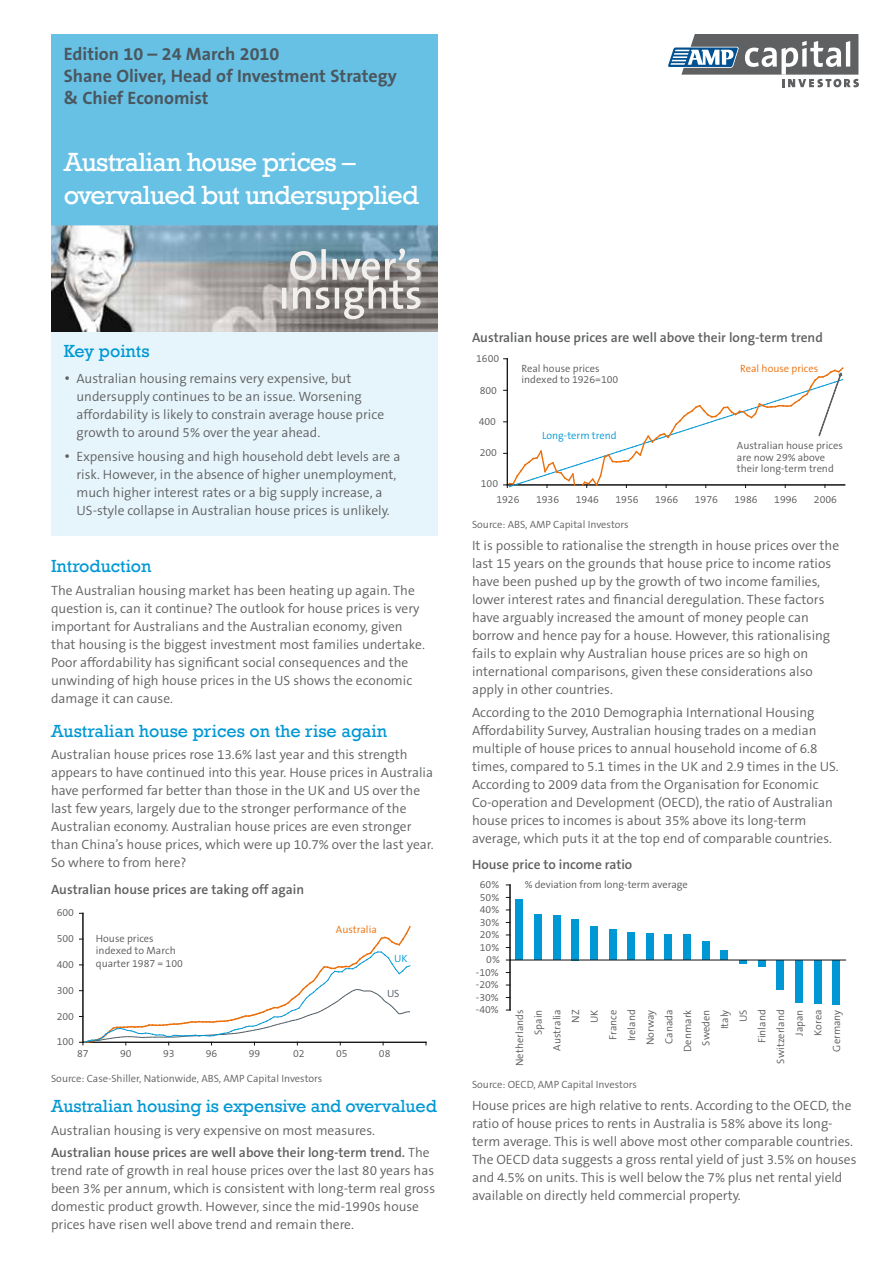
<style>
.page{position:relative;width:893px;height:1263px;background:#fff}
.page>*{position:absolute;margin:0;border:0;box-sizing:border-box;transform-origin:0 0}
.t1{font:33px "Rockwell";color:#fff}
.t2{font:27px/33px "Rockwell";letter-spacing:-.03em;color:#fff}
.t3{font:18px "Rockwell";color:#0098d4}
.t4{font:700 18px/21.8px "The Sans B7";color:#4b575f}
.t5{font:300 13.5px/18px "The Sans B4";color:#5f6062}
.t6{font:600 13.5px "The Sans B6";color:#5f6062}
.t7{font:300 10.5px/18.6px "The Sans B4";color:#58585a}
.t8{font:300 10.5px "The Sans B4";color:#5f6062}
.t9{font:300 10.5px "The Sans B4";color:#eb6e08}
.t10{font:300 10.5px "The Sans B4";color:#0098d4}
.t11{font:300 10.5px "The Sans B4";color:#4b575f}
.s1{font-size:16.5px}
.s2{font-family:"The Sans B4";font-weight:300}
</style>
<div class="page">
<div style="left:51px;top:332px;width:387px;height:204px;background:#e6f5fb"></div>
<svg style="left:668px;top:34px;width:191px;height:53px"></svg>
<img style="left:51px;top:225px;width:387px;height:107px">
<svg style="left:282px;top:248px;width:138px;height:71px"></svg>
<div style="left:51px;top:34px;width:387px;height:191px;background:#66c1e5"></div>
<hr style="left:83px;top:913px;width:1px;height:129px;background:#111211">
<hr style="left:83px;top:1042px;width:343px;height:1px;background:#111211">
<svg style="left:79px;top:925px;width:333px;height:120px"></svg>
<hr style="left:507px;top:359px;width:1px;height:126px;background:#111211">
<svg style="left:504px;top:366px;width:341px;height:122px"></svg>
<div style="left:516px;top:899px;width:7px;height:61px;background:#0098d4"></div>
<div style="left:534px;top:914px;width:8px;height:46px;background:#0098d4"></div>
<div style="left:553px;top:915px;width:7px;height:45px;background:#0098d4"></div>
<div style="left:571px;top:919px;width:8px;height:41px;background:#0098d4"></div>
<div style="left:590px;top:927px;width:8px;height:33px;background:#0098d4"></div>
<div style="left:609px;top:930px;width:7px;height:30px;background:#0098d4"></div>
<div style="left:627px;top:932px;width:8px;height:28px;background:#0098d4"></div>
<div style="left:646px;top:933px;width:7px;height:27px;background:#0098d4"></div>
<div style="left:665px;top:934px;width:7px;height:26px;background:#0098d4"></div>
<div style="left:683px;top:935px;width:8px;height:25px;background:#0098d4"></div>
<div style="left:702px;top:941px;width:7px;height:19px;background:#0098d4"></div>
<div style="left:721px;top:950px;width:7px;height:10px;background:#0098d4"></div>
<svg style="left:739px;top:961px;width:8px;height:3px"></svg>
<div style="left:758px;top:960px;width:7px;height:6px;background:#0098d4"></div>
<div style="left:777px;top:960px;width:7px;height:29px;background:#0098d4"></div>
<div style="left:795px;top:960px;width:8px;height:42px;background:#0098d4"></div>
<div style="left:814px;top:960px;width:7px;height:44px;background:#0098d4"></div>
<div style="left:832px;top:960px;width:8px;height:44px;background:#0098d4"></div>
<hr style="left:510px;top:885px;width:1px;height:125px;background:#111211">
<hr style="left:510px;top:960px;width:336px;height:1px;background:#111211">
<h3 class="t4" style="left:64px;top:44px;width:334px">Edition 10 – 24 March 2010<br>Shane Oliver, Head of Investment Strategy &amp; Chief Economist</h3>
<h3 class="t4" style="left:123px;top:44px;width:26px"># –</h3>
<h2 class="t2" style="left:64px;top:145px;width:357px">Australian house prices – overvalued but undersupplied</h2>
<h1 class="t1" style="left:64px;top:169px;width:224px">Heading 1 or 2</h1>
<h3 class="t3" style="left:64px;top:338px;width:87px">Key points</h3>
<p class="t5" style="left:77px;top:370px;width:309px;text-indent:-13px"><span class="s1">•</span> Australian housing remains very expensive, but undersupply continues to be an issue. Worsening affordability is likely to constrain average house price growth to around 5% over the year ahead.</p>
<p class="t5" style="left:77px;top:448px;width:325px;text-indent:-13px"><span class="s1">•</span> Expensive housing and high household debt levels are a risk. However, in the absence of higher unemployment, much higher interest rates or a big supply increase, a US-style collapse in Australian house prices is unlikely.</p>
<h3 class="t3" style="left:51px;top:553px;width:102px">Introduction</h3>
<p class="t5" style="left:51px;top:582px;width:376px">The Australian housing market has been heating up again. The question is, can it continue? The outlook for house prices is very important for Australians and the Australian economy, given that housing is the biggest investment most families undertake.<br>Poor affordability has significant social consequences and the unwinding of high house prices in the US shows the economic damage it can cause.</p>
<h3 class="t3" style="left:51px;top:718px;width:338px">Australian house prices on the rise again</h3>
<p class="t5" style="left:51px;top:746px;width:384px">Australian house prices rose 13.6% last year and this strength appears to have continued into this year. House prices in Australia have performed far better than those in the UK and US over the last few years, largely due to the stronger performance of the Australian economy. Australian house prices are even stronger than China’s house prices, which were up 10.7% over the last year.<br>So where to from here?</p>
<p class="t6" style="left:51px;top:882px;width:255px">Australian house prices are taking off again</p>
<p class="t7" style="left:57px;top:904px;width:19px">600</p>
<p class="t7" style="left:57px;top:930px;width:19px">500</p>
<p class="t7" style="left:57px;top:955px;width:19px">400</p>
<p class="t7" style="left:57px;top:981px;width:19px">300</p>
<p class="t7" style="left:57px;top:1007px;width:19px">200</p>
<p class="t7" style="left:57px;top:1033px;width:19px">100</p>
<p class="t7" style="left:96px;top:933px;width:81px;line-height:11.7px">House prices indexed to March</p>
<p class="t7" style="left:96px;top:954px;width:89px">quarter 1987 = 100</p>
<p class="t9" style="left:336px;top:924px;width:42px">Australia</p>
<p class="t10" style="left:394px;top:952px;width:15px">UK</p>
<p class="t11" style="left:387px;top:988px;width:14px">US</p>
<p class="t7" style="left:77px;top:1044px;width:13px">87</p>
<p class="t7" style="left:120px;top:1044px;width:13px">90</p>
<p class="t7" style="left:163px;top:1044px;width:13px">93</p>
<p class="t7" style="left:206px;top:1044px;width:13px">96</p>
<p class="t7" style="left:249px;top:1044px;width:13px">99</p>
<p class="t7" style="left:293px;top:1044px;width:13px">02</p>
<p class="t7" style="left:336px;top:1044px;width:13px">05</p>
<p class="t7" style="left:379px;top:1044px;width:13px">08</p>
<p class="t8" style="left:51px;top:1073px;width:273px">Source: Case-Shiller, Nationwide, ABS, AMP Capital Investors</p>
<h3 class="t3" style="left:51px;top:1093px;width:387px">Australian housing is expensive and overvalued</h3>
<p class="t5" style="left:51px;top:1121px;width:326px">Australian housing is very expensive on most measures.</p>
<p class="t6" style="left:51px;top:1145px;width:380px">Australian house prices are well above their long-term trend. <span class="s2">The</span></p>
<p class="t5" style="left:51px;top:1162px;width:386px">trend rate of growth in real house prices over the last 80 years has been 3% per annum, which is consistent with long-term real gross domestic product growth. However, since the mid-1990s house prices have risen well above trend and remain there.</p>
<p class="t6" style="left:472px;top:330px;width:352px">Australian house prices are well above their long-term trend</p>
<p class="t7" style="left:476px;top:349px;width:25px">1600</p>
<p class="t7" style="left:480px;top:381px;width:19px">800</p>
<p class="t7" style="left:479px;top:412px;width:19px">400</p>
<p class="t7" style="left:480px;top:444px;width:19px">200</p>
<p class="t7" style="left:481px;top:475px;width:19px">100</p>
<p class="t7" style="left:521px;top:363px;width:98px;line-height:11.6px">Real house prices indexed to 1926=100</p>
<p class="t10" style="left:542px;top:430px;width:76px">Long-term trend</p>
<p class="t9" style="left:740px;top:363px;width:80px">Real house prices</p>
<p class="t7" style="left:737px;top:441px;width:107px;line-height:11.2px">Australian house prices are now 29% above their long-term trend</p>
<p class="t7" style="left:496px;top:491px;width:25px">1926</p>
<p class="t7" style="left:536px;top:491px;width:25px">1936</p>
<p class="t7" style="left:576px;top:491px;width:25px">1946</p>
<p class="t7" style="left:615px;top:491px;width:25px">1956</p>
<p class="t7" style="left:655px;top:491px;width:25px">1966</p>
<p class="t7" style="left:695px;top:491px;width:25px">1976</p>
<p class="t7" style="left:734px;top:491px;width:25px">1986</p>
<p class="t7" style="left:774px;top:491px;width:25px">1996</p>
<p class="t7" style="left:814px;top:491px;width:25px">2006</p>
<p class="t8" style="left:472px;top:519px;width:158px">Source: ABS, AMP Capital Investors</p>
<p class="t5" style="left:472px;top:537px;width:369px">It is possible to rationalise the strength in house prices over the last 15 years on the grounds that house price to income ratios have been pushed up by the growth of two income families, lower interest rates and financial deregulation. These factors have arguably increased the amount of money people can borrow and hence pay for a house. However, this rationalising fails to explain why Australian house prices are so high on international comparisons, given these considerations also apply in other countries.</p>
<p class="t5" style="left:472px;top:703px;width:368px">According to the 2010 Demographia International Housing Affordability Survey, Australian housing trades on a median multiple of house prices to annual household income of 6.8 times, compared to 5.1 times in the UK and 2.9 times in the US.<br>According to 2009 data from the Organisation for Economic Co-operation and Development (OECD), the ratio of Australian house prices to incomes is about 35% above its long-term average, which puts it at the top end of comparable countries.</p>
<p class="t6" style="left:472px;top:857px;width:162px">House price to income ratio</p>
<p class="t7" style="left:480px;top:876px;width:21px">60%</p>
<p class="t7" style="left:480px;top:888px;width:21px">50%</p>
<p class="t7" style="left:480px;top:901px;width:21px">40%</p>
<p class="t7" style="left:480px;top:913px;width:21px">30%</p>
<p class="t7" style="left:480px;top:926px;width:21px">20%</p>
<p class="t7" style="left:480px;top:938px;width:21px">10%</p>
<p class="t7" style="left:486px;top:951px;width:15px">0%</p>
<p class="t7" style="left:476px;top:963px;width:24px">-10%</p>
<p class="t7" style="left:476px;top:976px;width:24px">-20%</p>
<p class="t7" style="left:476px;top:988px;width:24px">-30%</p>
<p class="t7" style="left:476px;top:1001px;width:24px">-40%</p>
<p class="t7" style="left:525px;top:875px;width:165px">% deviation from long-term average</p>
<p class="t7" style="left:511px;top:1066px;width:58px;text-align:right;rotate:-90deg">Netherlands<br>Spain<br>Australia<br>NZ<br>UK<br>France<br>Ireland<br>Norway<br>Canada<br>Denmark<br>Sweden<br>Italy<br>US<br>Finland<br>Switzerland<br>Japan<br>Korea<br>Germany</p>
<p class="t8" style="left:472px;top:1079px;width:166px">Source: OECD, AMP Capital Investors</p>
<p class="t5" style="left:472px;top:1097px;width:386px">House prices are high relative to rents. According to the OECD, the ratio of house prices to rents in Australia is 58% above its long&shy;term average. This is well above most other comparable countries.<br>The OECD data suggests a gross rental yield of just 3.5% on houses and 4.5% on units. This is well below the 7% plus net rental yield available on directly held commercial property.</p>
</div>
